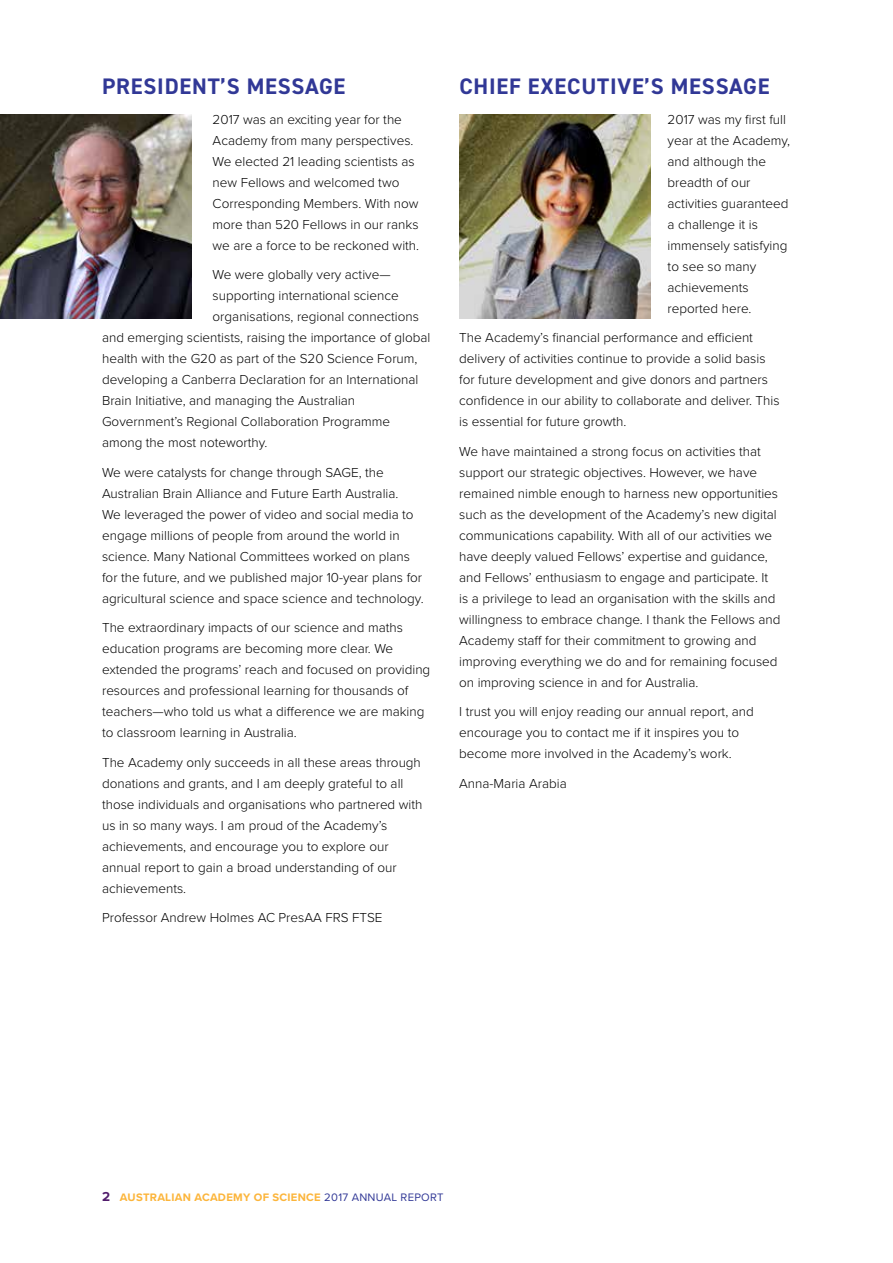
<style>
.page{position:relative;width:893px;height:1263px;background:#fff}
.page>*{position:absolute;margin:0;border:0;box-sizing:border-box;transform-origin:0 0}
.t1{font:700 22.5px "DIN2014";letter-spacing:.035em;color:#313896}
.t2{font:300 13.5px/21px "Proxima Nova";color:#000}
.t3{font:700 11.25px "Proxima Nova";letter-spacing:.025em;color:#fcb53b}
.s1{font-size:13.5px;color:#511c6c}
.s2{font-weight:400;color:#313896}
</style>
<div class="page">
<img style="left:459px;top:115px;width:192px;height:204px">
<img style="left:0;top:115px;width:191px;height:204px">
<h1 class="t1" style="left:102px;top:71px;width:245px">PRESIDENT’S MESSAGE</h1>
<p class="t2" style="left:213px;top:108px;width:208px">2017 was an exciting year for the<br>Academy from many perspectives.<br>We elected 21 leading scientists as new Fellows and welcomed two<br>Corresponding Members. With now more than 520 Fellows in our ranks we are a force to be reckoned with.</p>
<p class="t2" style="left:213px;top:263px;width:180px">We were globally very active—</p>
<p class="t2" style="left:213px;top:284px;width:188px">supporting international science</p>
<p class="t2" style="left:213px;top:305px;width:208px">organisations, regional connections</p>
<p class="t2" style="left:102px;top:326px;width:330px">and emerging scientists, raising the importance of global</p>
<p class="t2" style="left:102px;top:347px;width:317px">health with the G20 as part of the S20 Science Forum,</p>
<p class="t2" style="left:102px;top:368px;width:318px">developing a Canberra Declaration for an International</p>
<p class="t2" style="left:102px;top:389px;width:255px">Brain Initiative, and managing the Australian</p>
<p class="t2" style="left:102px;top:410px;width:289px">Government’s Regional Collaboration Programme</p>
<p class="t2" style="left:102px;top:431px;width:167px">among the most noteworthy.</p>
<p class="t2" style="left:102px;top:461px;width:323px">We were catalysts for change through SAGE, the Australian Brain Alliance and Future Earth Australia.<br>We leveraged the power of video and social media to engage millions of people from around the world in science. Many National Committees worked on plans for the future, and we published major 10-year plans for agricultural science and space science and technology.</p>
<p class="t2" style="left:102px;top:616px;width:330px">The extraordinary impacts of our science and maths education programs are becoming more clear. We extended the programs’ reach and focused on providing resources and professional learning for thousands of teachers—who told us what a difference we are making to classroom learning in Australia.</p>
<p class="t2" style="left:102px;top:751px;width:322px">The Academy only succeeds in all these areas through donations and grants, and I am deeply grateful to all those individuals and organisations who partnered with us in so many ways. I am proud of the Academy’s achievements, and encourage you to explore our annual report to gain a broad understanding of our achievements.</p>
<p class="t2" style="left:102px;top:907px;width:282px">Professor Andrew Holmes AC PresAA FRS FTSE</p>
<h1 class="t1" style="left:459px;top:71px;width:312px">CHIEF EXECUTIVE’S MESSAGE</h1>
<p class="t2" style="left:668px;top:108px;width:124px">2017 was my first full year at the Academy, and although the breadth of our activities guaranteed a challenge it is immensely satisfying to see so many achievements reported here.</p>
<p class="t2" style="left:459px;top:326px;width:322px">The Academy’s financial performance and efficient delivery of activities continue to provide a solid basis for future development and give donors and partners confidence in our ability to collaborate and deliver. This is essential for future growth.</p>
<p class="t2" style="left:459px;top:440px;width:323px">We have maintained a strong focus on activities that support our strategic objectives. However, we have remained nimble enough to harness new opportunities such as the development of the Academy’s new digital communications capability. With all of our activities we have deeply valued Fellows’ expertise and guidance, and Fellows’ enthusiasm to engage and participate. It is a privilege to lead an organisation with the skills and willingness to embrace change. I thank the Fellows and Academy staff for their commitment to growing and improving everything we do and for remaining focused on improving science in and for Australia.</p>
<p class="t2" style="left:459px;top:700px;width:296px">I trust you will enjoy reading our annual report, and encourage you to contact me if it inspires you to become more involved in the Academy’s work.</p>
<p class="t2" style="left:459px;top:772px;width:109px">Anna-Maria Arabia</p>
<p class="t3" style="left:102px;top:1189px;width:343px"><span class="s1">2</span> AUSTRALIAN ACADEMY OF SCIENCE <span class="s2">2017 ANNUAL REPORT</span></p>
</div>
